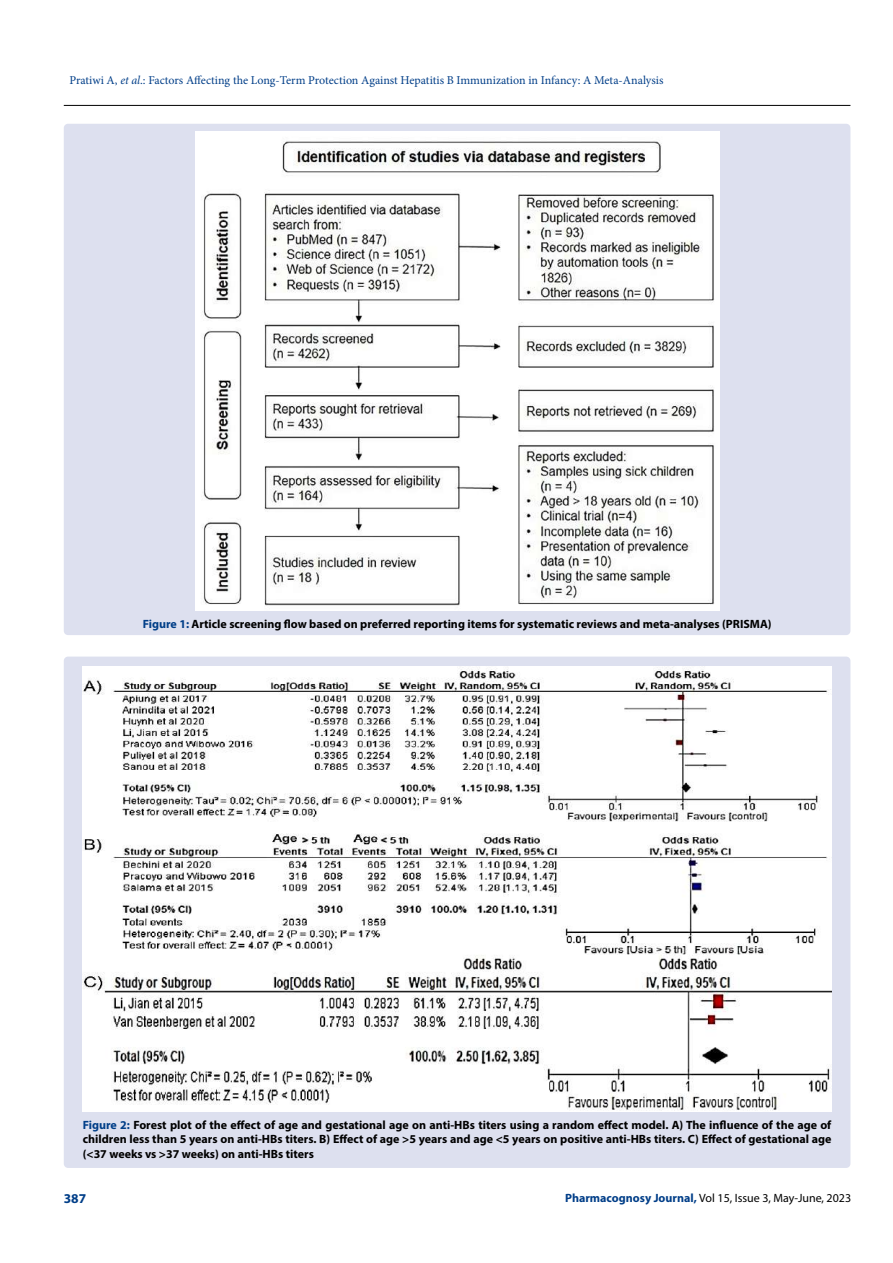
<style>
.page{position:relative;width:893px;height:1263px;background:#fff}
.page>*{position:absolute;margin:0;border:0;box-sizing:border-box;transform-origin:0 0}
.t1{font:700 13.5px "Myriad Pro";color:#003e88}
.t2{font:700 12px/14.4px "Myriad Pro";color:#000;text-align:justify}
.t3{font:12px "Minion Pro";color:#003e88}
.t4{font:12px "Myriad Pro";color:#000}
.s1{font-style:italic}
.s2{color:#003e88}
.s3{font-weight:700;color:#003e88}
</style>
<div class="page">
<hr style="left:64px;top:105px;width:786px;height:1px;background:#000">
<div style="left:64px;top:124px;width:786px;height:511px;background:#dde0ef;border-radius:4px"></div>
<img style="left:195px;top:131px;width:524px;height:479px">
<div style="left:64px;top:657px;width:786px;height:511px;background:#dde0ef;border-radius:4px"></div>
<img style="left:83px;top:667px;width:748px;height:444px">
<p class="t3" style="left:69px;top:72px;width:596px">Pratiwi A, <span class="s1">et al</span>.: Factors Affecting the Long-Term Protection Against Hepatitis B Immunization in Infancy: A Meta-Analysis</p>
<p class="t2" style="left:143px;top:616px;width:630px"><span class="s2">Figure 1:</span> Article screening flow based on preferred reporting items for systematic reviews and meta-analyses (PRISMA)</p>
<p class="t2" style="left:83px;top:1117px;width:750px"><span class="s2">Figure 2:</span> Forest plot of the effect of age and gestational age on anti-HBs titers using a random effect model. A) The influence of the age of children less than 5 years on anti-HBs titers. B) Effect of age &gt;5 years and age &lt;5 years on positive anti-HBs titers. C) Effect of gestational age (&lt;37 weeks vs &gt;37 weeks) on anti-HBs titers</p>
<p class="t1" style="left:64px;top:1189px;width:24px">387</p>
<p class="t4" style="left:565px;top:1190px;width:288px"><span class="s3">Pharmacognosy Journal,</span> Vol 15, Issue 3, May-June, 2023</p>
</div>
